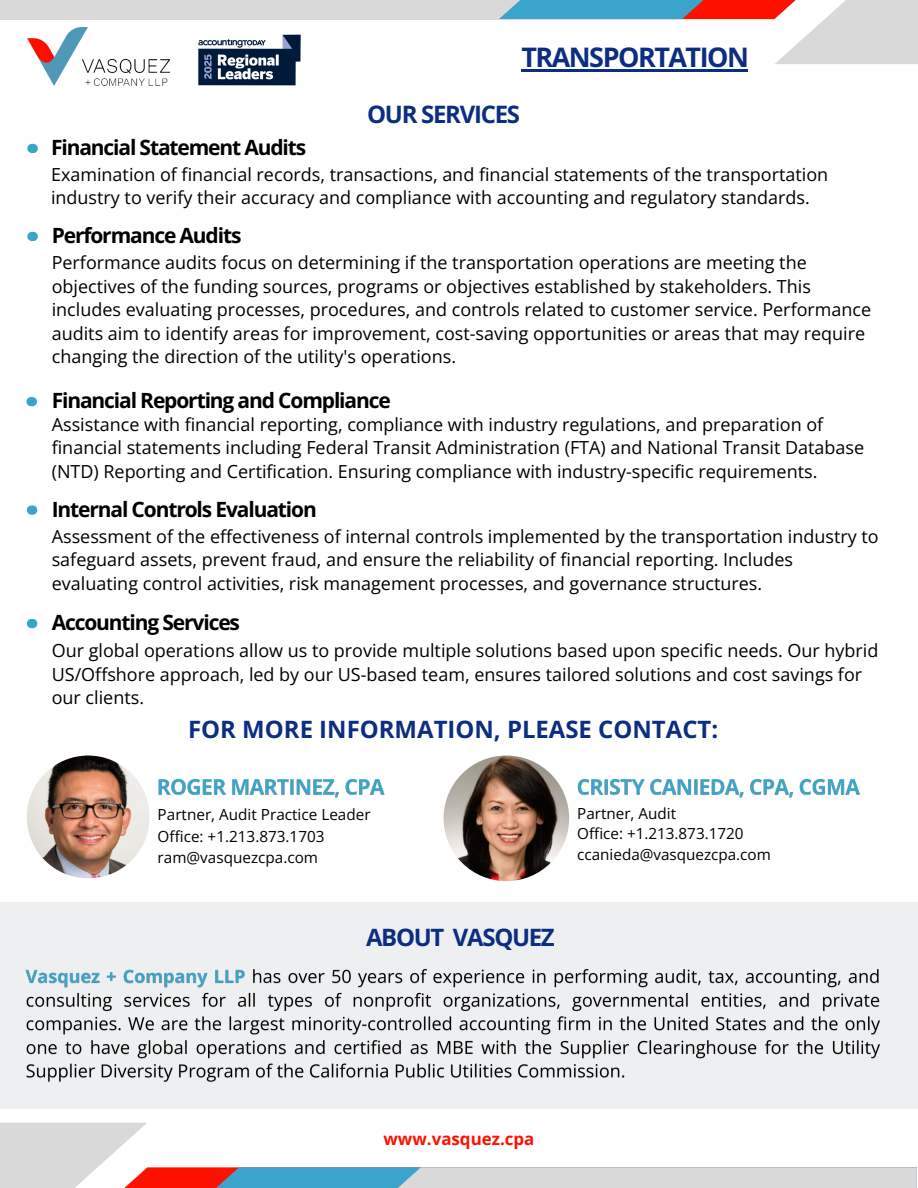
<style>
.page{position:relative;width:918px;height:1188px;background:#fff}
.page>*{position:absolute;margin:0;border:0;box-sizing:border-box;transform-origin:0 0}
.t1{font:700 26.85px "Open Sans";letter-spacing:-.055em;color:#0c2e82}
.t2{font:700 24px "Open Sans";color:#0c2e82}
.t3{font:700 24px "Open Sans";letter-spacing:-.055em;color:#0c2e82}
.t4{font:700 21px "Open Sans";letter-spacing:-.055em;color:#000}
.t5{font:18px/23.7px "Open Sans";color:#000}
.t6{font:700 16.95px "Open Sans";color:#ff1101}
.t7{font:15.3px "Open Sans";color:#000}
</style>
<div class="page">
<svg style="left:0;top:1123px;width:917px;height:65px"></svg>
<img style="left:41px;top:64px;width:128px;height:21px">
<svg style="left:0;top:0;width:918px;height:64px"></svg>
<hr style="left:521px;top:69px;width:227px;height:3px;background:#0c2e82">
<div style="left:0;top:903px;width:918px;height:206px;background:#eeeff1"></div>
<img style="left:25px;top:969px;width:855px;height:113px">
<svg style="left:27px;top:144px;width:11px;height:9px"></svg>
<svg style="left:27px;top:232px;width:11px;height:9px"></svg>
<svg style="left:26px;top:397px;width:11px;height:9px"></svg>
<svg style="left:27px;top:505px;width:10px;height:10px"></svg>
<svg style="left:27px;top:619px;width:10px;height:9px"></svg>
<img style="left:193px;top:28px;width:113px;height:58px">
<img style="left:27px;top:756px;width:123px;height:122px;border-radius:50%">
<img style="left:158px;top:778px;width:227px;height:20px">
<img style="left:444px;top:756px;width:125px;height:125px;border-radius:50%">
<img style="left:577px;top:778px;width:283px;height:20px">
<p class="t1" style="left:521px;top:38px;width:229px">TRANSPORTATION</p>
<h2 class="t3" style="left:367px;top:97px;width:155px">OUR SERVICES</h2>
<p class="t4" style="left:51px;top:133px;width:257px">Financial Statement Audits</p>
<h1 class="t5" style="left:51px;top:162px;width:779px">Examination of financial records, transactions, and financial statements of the transportation industry to verify their accuracy and compliance with accounting and regulatory standards.</h1>
<h6 class="t4" style="left:52px;top:221px;width:191px">Performance Audits</h6>
<p class="t5" style="left:52px;top:250px;width:821px">Performance audits focus on determining if the transportation operations are meeting the objectives of the funding sources, programs or objectives established by stakeholders. This includes evaluating processes, procedures, and controls related to customer service. Performance audits aim to identify areas for improvement, cost-saving opportunities or areas that may require changing the direction of the utility's operations.</p>
<h6 class="t4" style="left:52px;top:386px;width:341px">Financial Reporting and Compliance</h6>
<p class="t5" style="left:52px;top:412px;width:814px">Assistance with financial reporting, compliance with industry regulations, and preparation of financial statements including Federal Transit Administration (FTA) and National Transit Database (NTD) Reporting and Certification. Ensuring compliance with industry-specific requirements.</p>
<h6 class="t4" style="left:52px;top:494px;width:267px">Internal Controls Evaluation</h6>
<p class="t5" style="left:52px;top:524px;width:828px">Assessment of the effectiveness of internal controls implemented by the transportation industry to safeguard assets, prevent fraud, and ensure the reliability of financial reporting. Includes evaluating control activities, risk management processes, and governance structures.</p>
<h6 class="t4" style="left:52px;top:608px;width:190px">Accounting Services</h6>
<p class="t5" style="left:52px;top:638px;width:828px">Our global operations allow us to provide multiple solutions based upon specific needs. Our hybrid<br>US/Offshore approach, led by our US-based team, ensures tailored solutions and cost savings for our clients.</p>
<p class="t2" style="left:188px;top:713px;width:532px">FOR MORE INFORMATION, PLEASE CONTACT:</p>
<h2 class="t7" style="left:158px;top:804px;width:214px">Partner, Audit Practice Leader</h2>
<p class="t7" style="left:158px;top:825px;width:168px">Office: +1.213.873.1703</p>
<p class="t7" style="left:158px;top:847px;width:162px">ram@vasquezcpa.com</p>
<p class="t7" style="left:577px;top:803px;width:100px">Partner, Audit</p>
<p class="t7" style="left:577px;top:823px;width:168px">Office: +1.213.873.1720</p>
<p class="t7" style="left:577px;top:843px;width:195px">ccanieda@vasquezcpa.com</p>
<p class="t3" style="left:366px;top:921px;width:190px">ABOUT VASQUEZ</p>
<p class="t6" style="left:383px;top:1127px;width:153px">www.vasquez.cpa</p>
</div>
